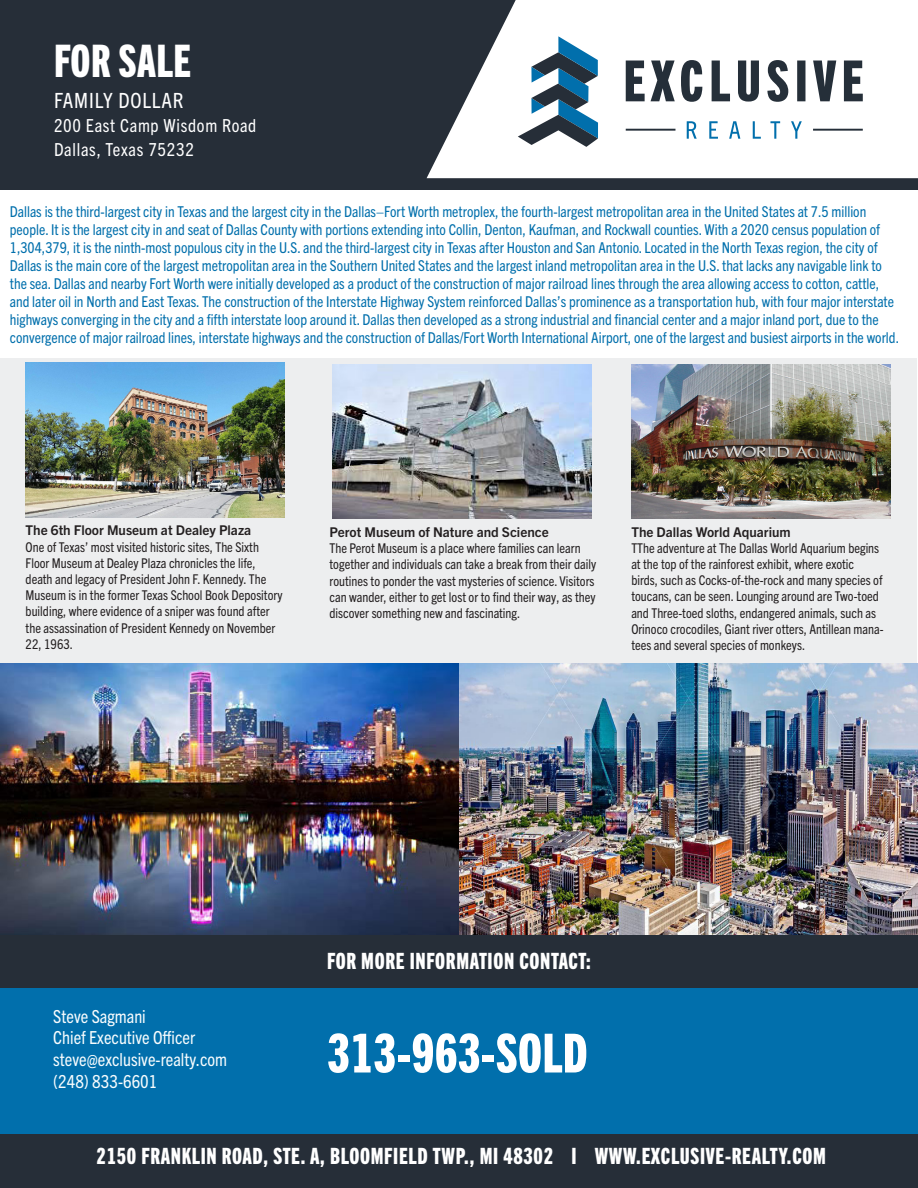
<style>
.page{position:relative;width:918px;height:1188px;background:#fff}
.page>*{position:absolute;margin:0;border:0;box-sizing:border-box;transform-origin:0 0}
.Headline_Centered{font:54px "Trade Gothic Next LT Pro Hv Cm";letter-spacing:.01em;color:#fff}
.Headlines{font:45px "Trade Gothic Next LT Pro Hv Cm";letter-spacing:.01em;color:#fff}
.Subheadlines_Centere{font:22.5px "Trade Gothic Next LT Pro Hv Cm";letter-spacing:.03em;color:#fff}
.Address{font:condensed 21px "Trade Gothic Next LT Pro";letter-spacing:.04em;color:#fff}
.t1{font:condensed 18px/21.6px "Trade Gothic Next LT Pro";color:#f7fcfe}
.Address-2{font:condensed 18px "Trade Gothic Next LT Pro";letter-spacing:.04em;color:#fff}
.t2{font:condensed 15px/18px "Trade Gothic Next LT Pro";color:#016fac}
.t3{font:condensed 13.5px/16.2px "Trade Gothic Next LT Pro";color:#231f20}
.t4{font:700 13.5px "Trade Gothic Next LT Pro";color:#231f20}
.s1{color:#f9fcfe}
</style>
<div class="page">
<div style="left:0;top:1134px;width:918px;height:54px;background:#262e38"></div>
<div style="left:0;top:934px;width:918px;height:54px;background:#262e38"></div>
<div style="left:0;top:0;width:918px;height:190px;background:#262e38"></div>
<svg style="left:427px;top:0;width:491px;height:178px;background:#e5e6e7"></svg>
<svg style="left:687px;top:121px;width:115px;height:18px;background:#cfe3ef"></svg>
<svg style="left:626px;top:60px;width:237px;height:42px"></svg>
<hr style="left:813px;top:129px;width:50px;height:2px;background:#252f39">
<hr style="left:626px;top:129px;width:49px;height:2px;background:#252f39">
<svg style="left:518px;top:36px;width:80px;height:111px"></svg>
<div style="left:0;top:988px;width:917px;height:146px;background:#016fac"></div>
<div style="left:0;top:358px;width:917px;height:306px;background:#edeeef"></div>
<img style="left:26px;top:363px;width:259px;height:155px">
<img style="left:333px;top:364px;width:259px;height:155px">
<img style="left:631px;top:364px;width:260px;height:155px">
<img style="left:0;top:664px;width:918px;height:270px">
<p class="Headlines" style="left:54px;top:30px;width:139px">FOR SALE</p>
<p class="Address" style="left:54px;top:86px;width:131px">FAMILY DOLLAR</p>
<p class="Address-2" style="left:54px;top:113px;width:204px">200 East Camp Wisdom Road</p>
<p class="Address-2" style="left:54px;top:137px;width:142px">Dallas, Texas 75232</p>
<p class="t2" style="left:10px;top:201px;width:891px">Dallas is the third-largest city in Texas and the largest city in the Dallas–Fort Worth metroplex, the fourth-largest metropolitan area in the United States at 7.5 million people. It is the largest city in and seat of Dallas County with portions extending into Collin, Denton, Kaufman, and Rockwall counties. With a 2020 census population of 1,304,379, it is the ninth-most populous city in the U.S. and the third-largest city in Texas after Houston and San Antonio. Located in the North Texas region, the city of Dallas is the main core of the largest metropolitan area in the Southern United States and the largest inland metropolitan area in the U.S. that lacks any navigable link to the sea. Dallas and nearby Fort Worth were initially developed as a product of the construction of major railroad lines through the area allowing access to cotton, cattle, and later oil in North and East Texas. The construction of the Interstate Highway System reinforced Dallas’s prominence as a transportation hub, with four major interstate highways converging in the city and a fifth interstate loop around it. Dallas then developed as a strong industrial and financial center and a major inland port, due to the convergence of major railroad lines, interstate highways and the construction of Dallas/Fort Worth International Airport, one of the largest and busiest airports in the world.</p>
<p class="t4" style="left:26px;top:521px;width:227px">The 6th Floor Museum at Dealey Plaza</p>
<p class="t3" style="left:26px;top:538px;width:259px">One of Texas’ most visited historic sites, The Sixth Floor Museum at Dealey Plaza chronicles the life, death and legacy of President John F. Kennedy. The Museum is in the former Texas School Book Depository building, where evidence of a sniper was found after the assassination of President Kennedy on November 22, 1963.</p>
<p class="t4" style="left:330px;top:523px;width:221px">Perot Museum of Nature and Science</p>
<p class="t3" style="left:330px;top:539px;width:268px">The Perot Museum is a place where families can learn together and individuals can take a break from their daily routines to ponder the vast mysteries of science. Visitors can wander, either to get lost or to find their way, as they discover something new and fascinating.</p>
<p class="t4" style="left:631px;top:522px;width:161px">The Dallas World Aquarium</p>
<p class="t3" style="left:631px;top:539px;width:254px">TThe adventure at The Dallas World Aquarium begins at the top of the rainforest exhibit, where exotic birds, such as Cocks-of-the-rock and many species of toucans, can be seen. Lounging around are Two-toed and Three-toed sloths, endangered animals, such as Orinoco crocodiles, Giant river otters, Antillean mana&shy;tees and several species of monkeys.</p>
<p class="t1" style="left:53px;top:1004px;width:143px"><span class="s1">Steve Sagmani<br></span>Chief Executive Officer</p>
<p class="t1" style="left:53px;top:1048px;width:175px">steve@exclusive-realty.com</p>
<p class="t1" style="left:53px;top:1069px;width:106px">(248) 833-6601</p>
<p class="Subheadlines_Centere" style="left:327px;top:946px;width:265px">FOR MORE INFORMATION CONTACT:</p>
<p class="Headline_Centered" style="left:327px;top:1017px;width:262px">313-963-SOLD</p>
<p class="Subheadlines_Centere" style="left:97px;top:1141px;width:731px">2150 FRANKLIN ROAD, STE. A, BLOOMFIELD TWP., MI 48302 I WWW.EXCLUSIVE-REALTY.COM</p>
</div>
